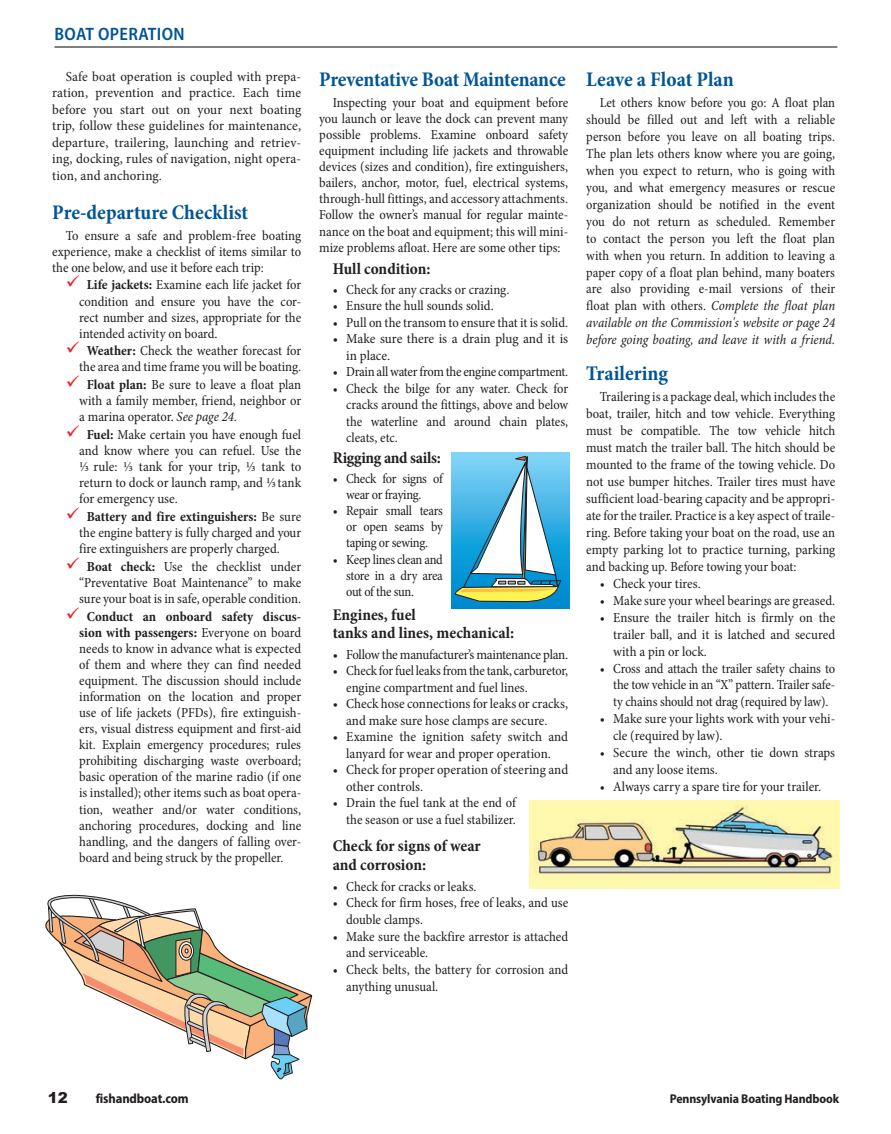
<style>
.page{position:relative;width:891px;height:1134px;background:#fff}
.page>*{position:absolute;margin:0;border:0;box-sizing:border-box;transform-origin:0 0}
.B-body_main{font:700 condensed 21px "Minion Pro";letter-spacing:-.005em;color:#005595}
.t1{font:600 semi-condensed 18px "Myriad Pro";letter-spacing:.02em;color:#005595}
.B-indent_sub{font:700 condensed 16.5px/18px "Minion Pro";color:#231f20}
.B-indent_sub-2{font:700 condensed 16.5px "Minion Pro";letter-spacing:-.02em;color:#231f20}
.t2{font:900 15px "Arial";color:#231f20}
.B-body_main-2{font:condensed 13.95px/17px "Minion Pro";letter-spacing:-.005em;color:#231f20;text-align:justify}
.B-indent_body{font:condensed 13.95px/16px "Minion Pro";letter-spacing:-.005em;color:#231f20;text-align:justify}
.B-body_main-3{font:condensed 13.95px/16.2px "Minion Pro";letter-spacing:-.025em;color:#231f20;text-align:center}
.t3{font:700 semi-condensed 13.5px "Myriad Pro";letter-spacing:-.01em;color:#231f20}
.t4{font:700 semi-condensed 12.75px "Myriad Pro";letter-spacing:-.01em;color:#231f20}
.s1{color:#ee1d23}
.s2{font-weight:700}
.s3{font-style:italic}
</style>
<div class="page">
<hr style="left:54px;top:46px;width:783px;height:2px;background:#231f20">
<img style="left:529px;top:800px;width:310px;height:88px">
<svg style="left:45px;top:894px;width:267px;height:186px"></svg>
<svg style="left:451px;top:452px;width:119px;height:156px;background:#24a1dc"></svg>
<svg style="left:454px;top:452px;width:108px;height:150px"></svg>
<p class="t1" style="left:55px;top:23px;width:132px">BOAT OPERATION</p>
<p class="B-body_main-2" style="left:52px;top:68px;width:251px;line-height:16.5px;text-indent:14px">Safe boat operation is coupled with prepa&shy;ration, prevention and practice. Each time before you start out on your next boating trip, follow these guidelines for maintenance, departure, trailering, launching and retriev&shy;ing, docking, rules of navigation, night opera&shy;tion, and anchoring.</p>
<p class="B-body_main" style="left:52px;top:198px;width:198px">Pre-departure Checklist</p>
<p class="B-body_main-2" style="left:52px;top:228px;width:250px;line-height:15.9px;text-indent:14px">To ensure a safe and problem-free boating experience, make a checklist of items similar to the one below, and use it before each trip:</p>
<p class="B-indent_body" style="left:79px;top:277px;width:224px;text-indent:-14px"><span class="s1">✓</span> <span class="s2">Life jackets:</span> Examine each life jacket for condition and ensure you have the cor&shy;rect number and sizes, appropriate for the intended activity on board.</p>
<p class="B-indent_body" style="left:66px;top:343px;width:237px;text-align:right"><span class="s1">✓</span> <span class="s2">Weather:</span> Check the weather forecast for the area and time frame you will be boating.</p>
<p class="B-indent_body" style="left:79px;top:377px;width:224px;text-indent:-14px"><span class="s1">✓</span> <span class="s2">Float plan:</span> Be sure to leave a float plan with a family member, friend, neighbor or a marina operator. <span class="s3">See page 24.</span></p>
<p class="B-indent_body" style="left:79px;top:427px;width:224px;text-indent:-13px"><span class="s1">✓</span> <span class="s2">Fuel:</span> Make certain you have enough fuel and know where you can refuel. Use the 1/3 rule: 1/3 tank for your trip, 1/3 tank to return to dock or launch ramp, and 1/3 tank for emergency use.</p>
<p class="B-indent_body" style="left:79px;top:509px;width:224px;text-indent:-14px"><span class="s1">✓</span> <span class="s2">Battery and fire extinguishers:</span> Be sure the engine battery is fully charged and your fire extinguishers are properly charged.</p>
<p class="B-indent_body" style="left:79px;top:559px;width:224px;text-indent:-14px"><span class="s1">✓</span> <span class="s2">Boat check:</span> Use the checklist under “Preventative Boat Maintenance” to make sure your boat is in safe, operable condition.</p>
<p class="B-indent_body" style="left:79px;top:609px;width:224px;text-indent:-14px"><span class="s1">✓</span> <span class="s2">Conduct an onboard safety discus&shy;sion with passengers:</span> Everyone on board needs to know in advance what is expected of them and where they can find needed equipment. The discussion should include information on the location and proper use of life jackets (PFDs), fire extinguish&shy;ers, visual distress equipment and first-aid kit. Explain emergency procedures; rules prohibiting discharging waste overboard; basic operation of the marine radio (if one is installed); other items such as boat opera&shy;tion, weather and/or water conditions, anchoring procedures, docking and line handling, and the dangers of falling over&shy;board and being struck by the propeller.</p>
<p class="B-body_main" style="left:319px;top:65px;width:248px">Preventative Boat Maintenance</p>
<p class="B-body_main-2" style="left:319px;top:95px;width:251px;line-height:16px;text-indent:14px">Inspecting your boat and equipment before you launch or leave the dock can prevent many possible problems. Examine onboard safety equipment including life jackets and throwable devices (sizes and condition), fire extinguishers, bailers, anchor, motor, fuel, electrical systems, through-hull fittings, and accessory attachments.<br>Follow the owner’s manual for regular mainte&shy;nance on the boat and equipment; this will mini&shy;mize problems afloat. Here are some other tips:</p>
<p class="B-indent_sub" style="left:333px;top:260px;width:99px">Hull condition:</p>
<p class="B-body_main-2" style="left:333px;top:281px;width:178px">• Check for any cracks or crazing.</p>
<p class="B-body_main-2" style="left:333px;top:297px;width:163px">• Ensure the hull sounds solid.</p>
<p class="B-body_main-2" style="left:333px;top:314px;width:237px">• Pull on the transom to ensure that it is solid.</p>
<p class="B-body_main-2" style="left:346px;top:331px;width:224px;line-height:16.5px;text-indent:-14px">• Make sure there is a drain plug and it is in place.</p>
<p class="B-body_main-3" style="left:333px;top:364px;width:237px">• Drain all water from the engine compartment.</p>
<p class="B-body_main-2" style="left:346px;top:380px;width:224px;line-height:16.5px;text-indent:-14px">• Check the bilge for any water. Check for cracks around the fittings, above and below the waterline and around chain plates, cleats, etc.</p>
<p class="B-indent_sub-2" style="left:333px;top:446px;width:110px">Rigging and sails:</p>
<p class="B-body_main-3" style="left:333px;top:470px;width:112px">• Check for signs of wear or fraying.</p>
<p class="B-body_main-2" style="left:346px;top:503px;width:98px;line-height:16.2px;text-indent:-14px">• Repair small tears or open seams by taping or sewing.</p>
<p class="B-body_main-2" style="left:346px;top:551px;width:98px;line-height:16.2px;text-indent:-14px">• Keep lines clean and store in a dry area out of the sun.</p>
<p class="B-indent_sub" style="left:333px;top:606px;width:183px">Engines, fuel<br>tanks and lines, mechanical:</p>
<p class="B-body_main-3" style="left:333px;top:647px;width:237px">• Follow the manufacturer’s maintenance plan.</p>
<p class="B-body_main-2" style="left:346px;top:663px;width:223px;line-height:16.5px;text-indent:-14px">• Check for fuel leaks from the tank, carburetor, engine compartment and fuel lines.</p>
<p class="B-body_main-2" style="left:333px;top:696px;width:237px;line-height:16.5px;text-align:center">• Check hose connections for leaks or cracks, and make sure hose clamps are secure.</p>
<p class="B-body_main-2" style="left:333px;top:729px;width:237px;line-height:16.5px;text-align:center">• Examine the ignition safety switch and lanyard for wear and proper operation.</p>
<p class="B-body_main-2" style="left:346px;top:762px;width:223px;line-height:16.5px;text-indent:-14px">• Check for proper operation of steering and other controls.</p>
<p class="B-body_main-2" style="left:333px;top:795px;width:185px;line-height:16.5px;text-align:right">• Drain the fuel tank at the end of the season or use a fuel stabilizer.</p>
<p class="B-indent_sub" style="left:333px;top:836px;width:150px;line-height:18.8px">Check for signs of wear and corrosion:</p>
<p class="B-body_main-2" style="left:333px;top:878px;width:145px">• Check for cracks or leaks.</p>
<p class="B-body_main-2" style="left:346px;top:895px;width:224px;text-indent:-14px">• Check for firm hoses, free of leaks, and use double clamps.</p>
<p class="B-body_main-2" style="left:346px;top:928px;width:223px;text-indent:-14px">• Make sure the backfire arrestor is attached and serviceable.</p>
<p class="B-body_main-2" style="left:346px;top:961px;width:223px;text-indent:-14px">• Check belts, the battery for corrosion and anything unusual.</p>
<p class="B-body_main" style="left:586px;top:65px;width:149px">Leave a Float Plan</p>
<p class="B-body_main-2" style="left:586px;top:94px;width:251px;text-indent:14px">Let others know before you go: A float plan should be filled out and left with a reliable person before you leave on all boating trips.<br>The plan lets others know where you are going, when you expect to return, who is going with you, and what emergency measures or rescue organization should be notified in the event you do not return as scheduled. Remember to contact the person you left the float plan with when you return. In addition to leaving a paper copy of a float plan behind, many boaters are also providing e-mail versions of their float plan with others. <span class="s3">Complete the float plan available on the Commission's website or page 24 before going boating, and leave it with a friend.</span></p>
<p class="B-body_main" style="left:586px;top:359px;width:83px">Trailering</p>
<p class="B-body_main-2" style="left:586px;top:389px;width:251px;text-indent:14px">Trailering is a package deal, which includes the boat, trailer, hitch and tow vehicle. Everything must be compatible. The tow vehicle hitch must match the trailer ball. The hitch should be mounted to the frame of the towing vehicle. Do not use bumper hitches. Trailer tires must have sufficient load-bearing capacity and be appropri&shy;ate for the trailer. Practice is a key aspect of traile&shy;ring. Before taking your boat on the road, use an empty parking lot to practice turning, parking and backing up. Before towing your boat:</p>
<p class="B-body_main-2" style="left:600px;top:575px;width:103px">• Check your tires.</p>
<p class="B-body_main-2" style="left:600px;top:592px;width:237px">• Make sure your wheel bearings are greased.</p>
<p class="B-body_main-2" style="left:613px;top:609px;width:224px;text-indent:-14px">• Ensure the trailer hitch is firmly on the trailer ball, and it is latched and secured with a pin or lock.</p>
<p class="B-body_main-2" style="left:613px;top:660px;width:224px;text-indent:-14px">• Cross and attach the trailer safety chains to the tow vehicle in an “X” pattern. Trailer safe&shy;ty chains should not drag (required by law).</p>
<p class="B-body_main-2" style="left:613px;top:711px;width:224px;text-indent:-14px">• Make sure your lights work with your vehi&shy;cle (required by law).</p>
<p class="B-body_main-2" style="left:613px;top:745px;width:224px;line-height:16.5px;text-indent:-14px">• Secure the winch, other tie down straps and any loose items.</p>
<p class="B-body_main-2" style="left:600px;top:778px;width:223px">• Always carry a spare tire for your trailer.</p>
<p class="t2" style="left:48px;top:1087px;width:22px">12</p>
<p class="t3" style="left:96px;top:1089px;width:95px">fishandboat.com</p>
<p class="t4" style="left:670px;top:1090px;width:171px">Pennsylvania Boating Handbook</p>
</div>
